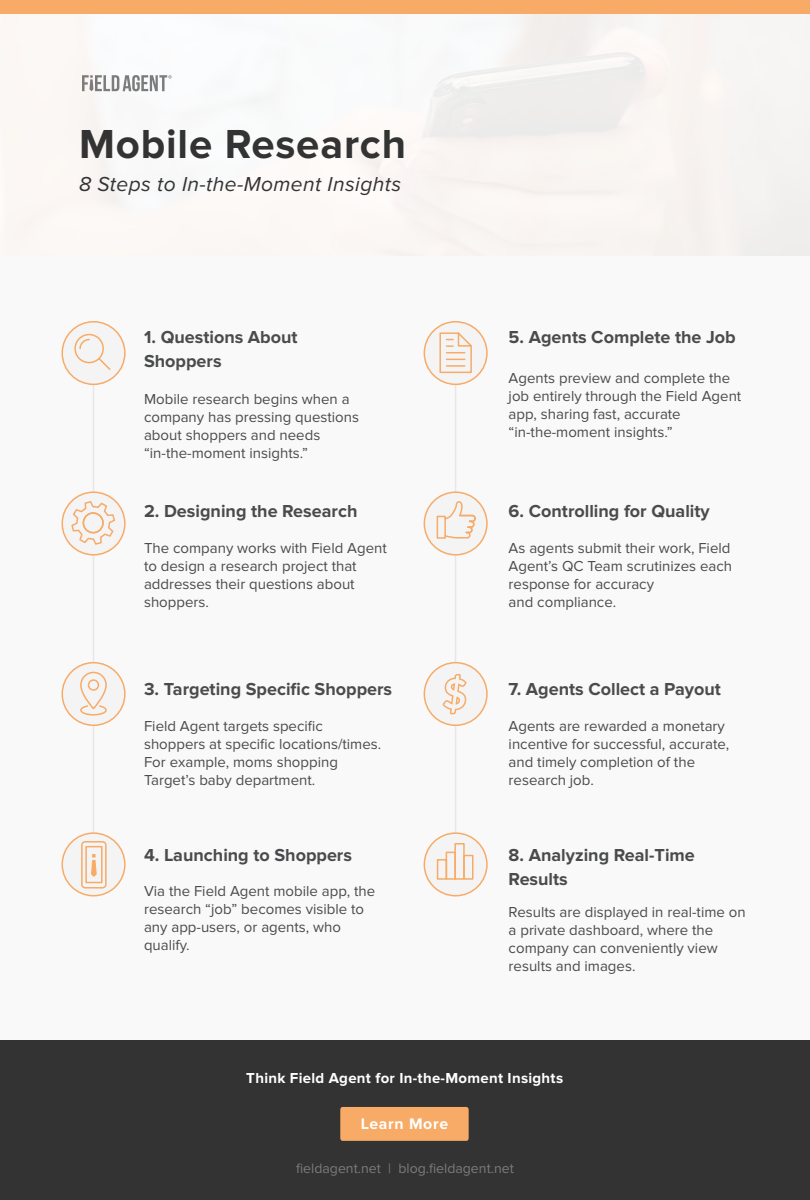
<style>
.page{position:relative;width:810px;height:1200px;background:#fff}
.page>*{position:absolute;margin:0;border:0;box-sizing:border-box;transform-origin:0 0}
.t1{font:700 42px "Proxima Nova";letter-spacing:.02em;color:#333}
.t2{font:italic 21px "Proxima Nova";letter-spacing:.02em;color:#333}
.t3{font:700 18px/24px "Proxima Nova";color:#4a4b4c}
.t4{font:700 15.9px "Proxima Nova";letter-spacing:.04em;color:#fff}
.t5{font:15px/18px "Proxima Nova";color:#4a4b4c}
.t6{font:700 15px "Proxima Nova";letter-spacing:.02em;color:#fff}
.t7{font:14.1px "Proxima Nova";color:#7b7b7b}
</style>
<div class="page">
<div style="left:0;top:248px;width:810px;height:793px;background:#f4f4f5"></div>
<div style="left:0;top:2px;width:810px;height:254px;background:#f9f7f4"></div>
<div style="left:0;top:1041px;width:810px;height:159px;background:#333"></div>
<svg style="left:82px;top:75px;width:90px;height:16px"></svg>
<div style="left:0;top:0;width:810px;height:13px;background:#f7ab67"></div>
<hr style="left:455px;top:380px;width:1px;height:479px;background:#d6d6d5">
<div style="left:424px;top:322px;width:63px;height:62px;background:#f4f4f5;border-radius:50%"></div>
<div style="left:424px;top:321px;width:64px;height:64px;border:2px solid #f7ab67;border-radius:50%"></div>
<div style="left:424px;top:492px;width:63px;height:63px;background:#f4f4f5;border-radius:50%"></div>
<div style="left:424px;top:491px;width:64px;height:65px;border:2px solid #f7ab67;border-radius:50%"></div>
<div style="left:424px;top:663px;width:63px;height:62px;background:#f4f4f5;border-radius:50%"></div>
<div style="left:424px;top:662px;width:64px;height:64px;border:2px solid #f7ab67;border-radius:50%"></div>
<div style="left:424px;top:833px;width:63px;height:63px;background:#f4f4f5;border-radius:50%"></div>
<div style="left:424px;top:832px;width:64px;height:64px;border:2px solid #f7ab67;border-radius:50%"></div>
<svg style="left:443px;top:501px;width:34px;height:38px"></svg>
<div style="left:437px;top:516px;width:9px;height:23px;border:2px solid #f7ab67"></div>
<svg style="left:442px;top:674px;width:25px;height:40px"></svg>
<hr style="left:93px;top:380px;width:1px;height:479px;background:#d6d6d5">
<div style="left:62px;top:322px;width:63px;height:62px;background:#f4f4f5;border-radius:50%"></div>
<div style="left:61px;top:321px;width:65px;height:64px;border:2px solid #f7ab67;border-radius:50%"></div>
<svg style="left:62px;top:492px;width:63px;height:63px"></svg>
<div style="left:62px;top:491px;width:64px;height:65px;border:2px solid #f7ab67;border-radius:50%"></div>
<div style="left:62px;top:663px;width:63px;height:62px;background:#f4f4f5;border-radius:50%"></div>
<div style="left:61px;top:662px;width:65px;height:64px;border:2px solid #f7ab67;border-radius:50%"></div>
<div style="left:62px;top:833px;width:63px;height:63px;background:#f4f4f5;border-radius:50%"></div>
<div style="left:61px;top:832px;width:65px;height:64px;border:2px solid #f7ab67;border-radius:50%"></div>
<div style="left:74px;top:334px;width:30px;height:29px;border:2px solid #f7ab67;border-radius:50%"></div>
<svg style="left:79px;top:338px;width:11px;height:12px"></svg>
<svg style="left:97px;top:356px;width:14px;height:14px"></svg>
<svg style="left:70px;top:500px;width:46px;height:46px"></svg>
<div style="left:88px;top:679px;width:11px;height:12px;border:2px solid #f7ab67;border-radius:50%"></div>
<div style="left:80px;top:672px;width:27px;height:37px;border:2px solid #f7ab67;border-radius:13px"></div>
<svg style="left:80px;top:704px;width:27px;height:12px"></svg>
<div style="left:81px;top:841px;width:26px;height:48px;border:2px solid #f7ab67;border-radius:3px"></div>
<div style="left:85px;top:846px;width:18px;height:37px;border:2px solid #f7ab67"></div>
<svg style="left:91px;top:854px;width:6px;height:23px"></svg>
<div style="left:437px;top:859px;width:10px;height:21px;border:2px solid #f7ab67"></div>
<div style="left:446px;top:852px;width:10px;height:28px;border:2px solid #f7ab67"></div>
<div style="left:454px;top:843px;width:11px;height:37px;border:2px solid #f7ab67"></div>
<div style="left:463px;top:855px;width:11px;height:25px;border:2px solid #f7ab67"></div>
<svg style="left:439px;top:332px;width:33px;height:42px"></svg>
<div style="left:340px;top:1107px;width:129px;height:34px;background:#f7ab67"></div>
<h1 class="t1" style="left:79px;top:120px;width:329px">Mobile Research</h1>
<h2 class="t2" style="left:79px;top:173px;width:324px">8 Steps to In-the-Moment Insights</h2>
<p class="t3" style="left:144px;top:326px;width:155px">1. Questions About<br>Shoppers</p>
<p class="t5" style="left:144px;top:390px;width:217px">Mobile research begins when a company has pressing questions about shoppers and needs “in-the-moment insights.”</p>
<p class="t3" style="left:144px;top:500px;width:215px">2. Designing the Research</p>
<p class="t5" style="left:144px;top:540px;width:244px">The company works with Field Agent to design a research project that addresses their questions about shoppers.</p>
<p class="t3" style="left:144px;top:678px;width:250px">3. Targeting Specific Shoppers</p>
<p class="t5" style="left:144px;top:717px;width:239px">Field Agent targets specific shoppers at specific locations/times.<br>For example, moms shopping<br>Target’s baby department.</p>
<p class="t3" style="left:144px;top:843px;width:210px">4. Launching to Shoppers</p>
<p class="t5" style="left:144px;top:882px;width:233px">Via the Field Agent mobile app, the research “job” becomes visible to any app-users, or agents, who qualify.</p>
<p class="t3" style="left:509px;top:326px;width:229px">5. Agents Complete the Job</p>
<p class="t5" style="left:509px;top:369px;width:234px">Agents preview and complete the job entirely through the Field Agent app, sharing fast, accurate “in-the-moment insights.”</p>
<p class="t3" style="left:509px;top:500px;width:203px">6. Controlling for Quality</p>
<p class="t5" style="left:509px;top:540px;width:225px">As agents submit their work, Field<br>Agent’s QC Team scrutinizes each response for accuracy<br>and compliance.</p>
<p class="t3" style="left:509px;top:678px;width:214px">7. Agents Collect a Payout</p>
<p class="t5" style="left:509px;top:717px;width:222px">Agents are rewarded a monetary incentive for successful, accurate, and timely completion of the research job.</p>
<p class="t3" style="left:509px;top:843px;width:188px">8. Analyzing Real-Time<br>Results</p>
<p class="t5" style="left:509px;top:903px;width:239px">Results are displayed in real-time on a private dashboard, where the company can conveniently view results and images.</p>
<p class="t6" style="left:246px;top:1069px;width:318px">Think Field Agent for In-the-Moment Insights</p>
<p class="t4" style="left:361px;top:1115px;width:89px">Learn More</p>
<p class="t7" style="left:296px;top:1161px;width:219px">fieldagent.net | blog.fieldagent.net</p>
</div>
